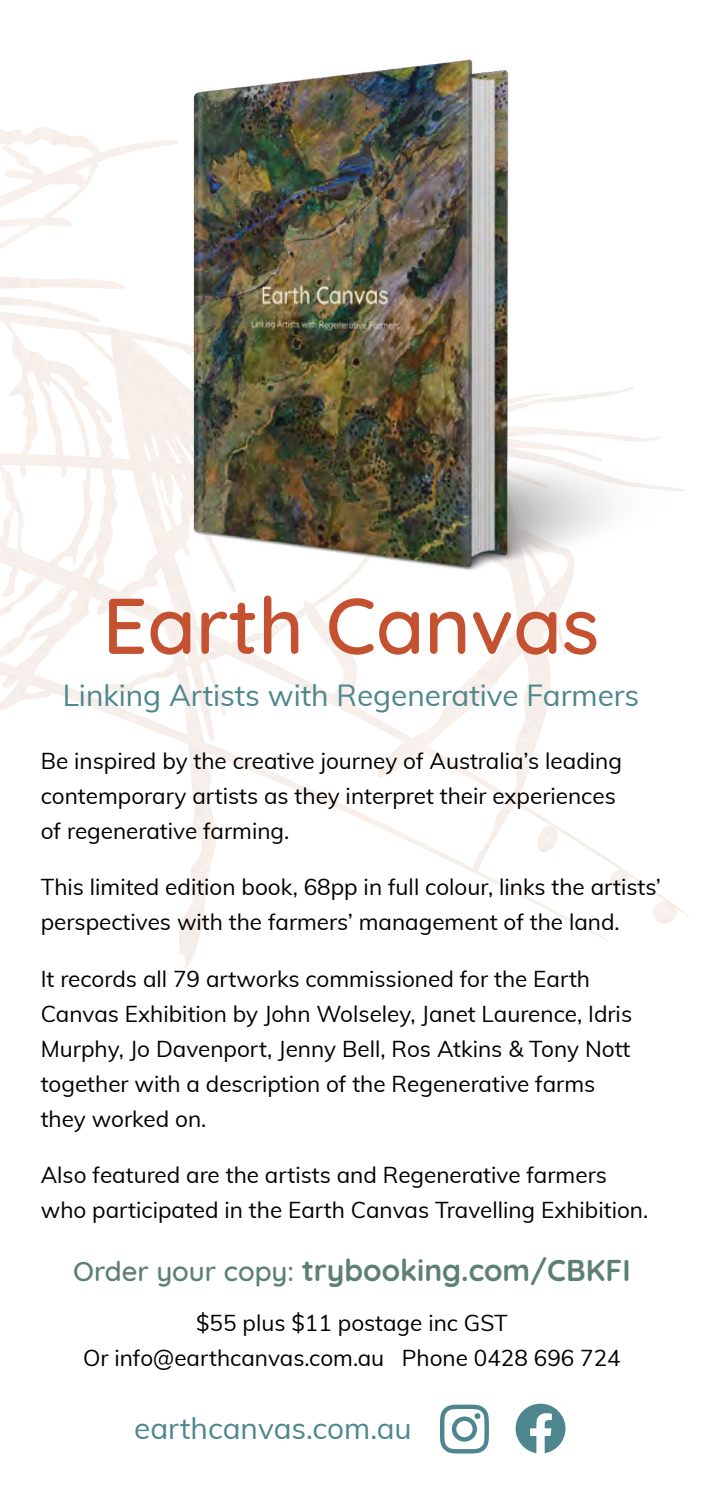
<style>
.page{position:relative;width:702px;height:1489px;background:#fff}
.page>*{position:absolute;margin:0;border:0;box-sizing:border-box;transform-origin:0 0}
.t1{font:500 78.75px "Quicksand";color:#c4512f}
.t2{font:700 30px "Quicksand";color:#5c8071}
.t3{font:29.75px "Muli";color:#4e868e}
.t4{font:22.5px/35px "Muli";color:#000}
.s1{font-weight:500;font-size:27.5px}
</style>
<div class="page">
<svg style="left:515px;top:1403px;width:50px;height:50px"></svg>
<svg style="left:440px;top:1404px;width:49px;height:49px"></svg>
<img style="left:36px;top:59px;width:646px;height:606px">
<h1 class="t1" style="left:102px;top:562px;width:498px">Earth Canvas</h1>
<h3 class="t3" style="left:63px;top:674px;width:578px">Linking Artists with Regenerative Farmers</h3>
<p class="t4" style="left:41px;top:742px;width:582px">Be inspired by the creative journey of Australia’s leading contemporary artists as they interpret their experiences of regenerative farming.</p>
<p class="t4" style="left:41px;top:868px;width:621px">This limited edition book, 68pp in full colour, links the artists’ perspectives with the farmers’ management of the land.</p>
<p class="t4" style="left:41px;top:959px;width:593px">It records all 79 artworks commissioned for the Earth Canvas Exhibition by John Wolseley, Janet Laurence, Idris Murphy, Jo Davenport, Jenny Bell, Ros Atkins &amp; Tony Nott together with a description of the Regenerative farms they worked on.</p>
<p class="t4" style="left:41px;top:1156px;width:609px">Also featured are the artists and Regenerative farmers who participated in the Earth Canvas Travelling Exhibition.</p>
<h2 class="t2" style="left:73px;top:1245px;width:559px"><span class="s1">Order your copy:</span> trybooking.com/CBKFI</h2>
<p class="t4" style="left:83px;top:1303px;width:539px;text-align:center">$55 plus $11 postage inc GST<br>Or info@earthcanvas.com.au Phone 0428 696 724</p>
<h3 class="t3" style="left:134px;top:1406px;width:279px">earthcanvas.com.au</h3>
</div>
